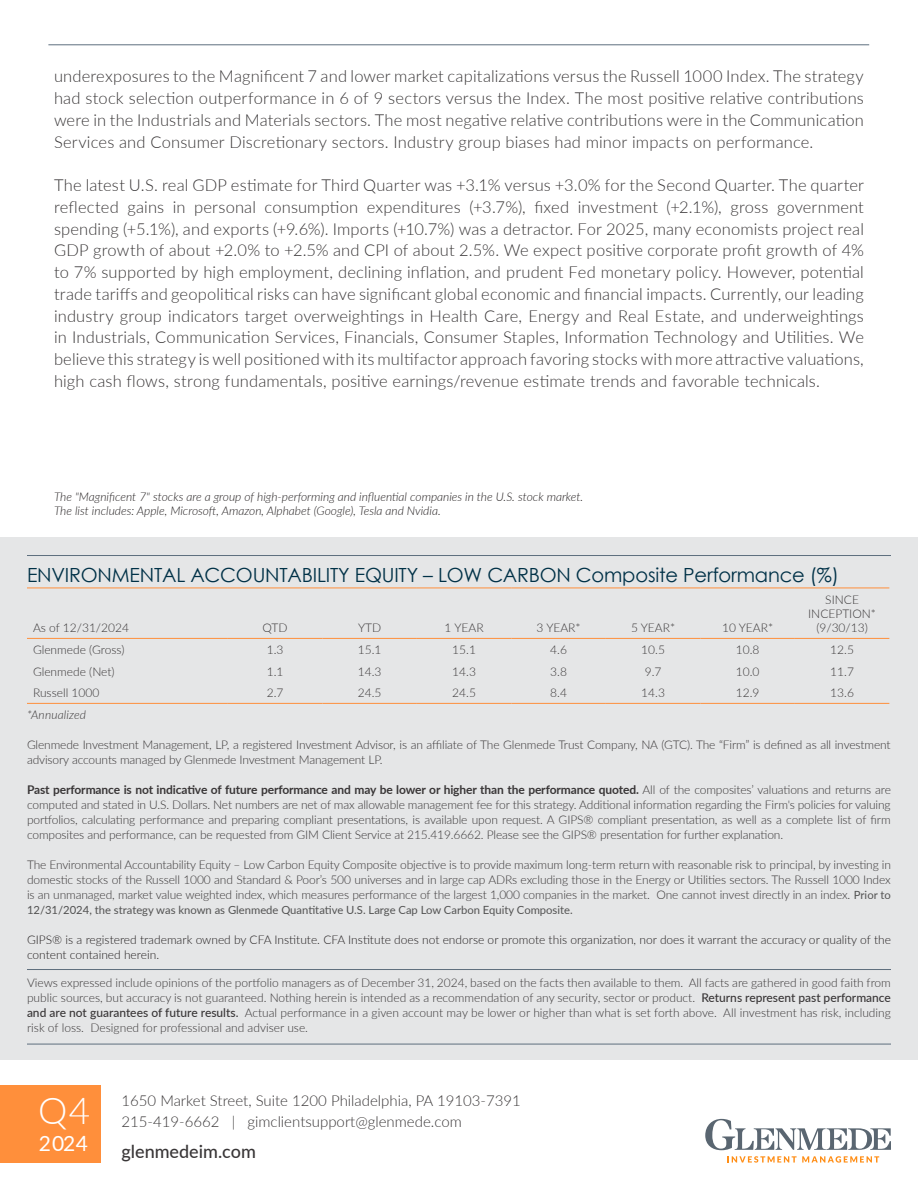
<style>
.page{position:relative;width:918px;height:1188px;background:#fff}
.page>*{position:absolute;margin:0;border:0;box-sizing:border-box;transform-origin:0 0}
.Event_Title{font:300 37.05px "Lato";color:#fff}
.Event_Title-2{font:21px "Lato";color:#fff}
.Blue_Body-_left_justify{font:19.5px "Century Gothic";letter-spacing:-.01em;color:#003147}
.t1{font:500 18px "Lato";color:#393637}
.Blue_Body-_left_justify-2{font:300 16.5px/21.8px "Lato";letter-spacing:.01em;color:#393637;text-align:justify}
.t2{font:300 15px "Lato";color:#393637}
.Blue_Body-_left_justify-3{font:300 12px/15px "Lato";letter-spacing:-.01em;color:#393637;text-align:justify}
.t3{font:italic 300 12px/14.4px "Lato";color:#231f20}
.t4{font:300 12px/15px "Lato";color:#231f20}
.Blue_Body-_left_justify-4{font:italic 300 12px "Lato";letter-spacing:.015em;color:#393637}
.Blue_Body-_left_justify-5{font:11.25px "Lato";color:#525252}
.s1{font-weight:700}
.s2{font-weight:400;font-size:11.25px;color:#525252}
.s3{font-weight:500}
</style>
<div class="page">
<div style="left:0;top:537px;width:918px;height:523px;background:#e5e6e7"></div>
<hr style="left:48px;top:45px;width:821px;height:1px;background:#5e6f7e">
<div style="left:0;top:1085px;width:100px;height:78px;background:#ff8f3b"></div>
<hr style="left:27px;top:969px;width:864px;height:1px;background:#5e6f7e">
<hr style="left:27px;top:555px;width:864px;height:1px;background:#5e6f7e">
<hr style="left:27px;top:703px;width:201px;height:1px;background:#ff8f3b">
<hr style="left:228px;top:703px;width:94px;height:1px;background:#ff8f3b">
<hr style="left:322px;top:703px;width:95px;height:1px;background:#ff8f3b">
<hr style="left:417px;top:703px;width:94px;height:1px;background:#ff8f3b">
<hr style="left:511px;top:703px;width:95px;height:1px;background:#ff8f3b">
<hr style="left:606px;top:703px;width:94px;height:1px;background:#ff8f3b">
<hr style="left:700px;top:703px;width:95px;height:1px;background:#ff8f3b">
<hr style="left:795px;top:703px;width:94px;height:1px;background:#ff8f3b">
<hr style="left:27px;top:588px;width:201px;height:1px;background:#ff8f3b">
<hr style="left:228px;top:588px;width:94px;height:1px;background:#ff8f3b">
<hr style="left:322px;top:588px;width:95px;height:1px;background:#ff8f3b">
<hr style="left:417px;top:588px;width:94px;height:1px;background:#ff8f3b">
<hr style="left:511px;top:588px;width:95px;height:1px;background:#ff8f3b">
<hr style="left:606px;top:588px;width:94px;height:1px;background:#ff8f3b">
<hr style="left:700px;top:588px;width:95px;height:1px;background:#ff8f3b">
<hr style="left:795px;top:588px;width:94px;height:1px;background:#ff8f3b">
<hr style="left:27px;top:638px;width:201px;height:1px;background:#ff8f3b">
<hr style="left:228px;top:638px;width:94px;height:1px;background:#ff8f3b">
<hr style="left:322px;top:638px;width:95px;height:1px;background:#ff8f3b">
<hr style="left:417px;top:638px;width:94px;height:1px;background:#ff8f3b">
<hr style="left:511px;top:638px;width:95px;height:1px;background:#ff8f3b">
<hr style="left:606px;top:638px;width:94px;height:1px;background:#ff8f3b">
<hr style="left:700px;top:638px;width:95px;height:1px;background:#ff8f3b">
<hr style="left:795px;top:638px;width:94px;height:1px;background:#ff8f3b">
<svg style="left:727px;top:1156px;width:152px;height:7px"></svg>
<svg style="left:705px;top:1119px;width:186px;height:31px"></svg>
<hr style="left:27px;top:1044px;width:864px;height:1px;background:#5e6f7e">
<p class="Blue_Body-_left_justify-2" style="left:54px;top:65px;width:812px">underexposures to the Magnificent 7 and lower market capitalizations versus the Russell 1000 Index. The strategy had stock selection outperformance in 6 of 9 sectors versus the Index. The most positive relative contributions were in the Industrials and Materials sectors. The most negative relative contributions were in the Communication Services and Consumer Discretionary sectors. Industry group biases had minor impacts on performance.</p>
<p class="Blue_Body-_left_justify-2" style="left:54px;top:174px;width:811px">The latest U.S. real GDP estimate for Third Quarter was +3.1% versus +3.0% for the Second Quarter. The quarter reflected gains in personal consumption expenditures (+3.7%), fixed investment (+2.1%), gross government spending (+5.1%), and exports (+9.6%). Imports (+10.7%) was a detractor. For 2025, many economists project real GDP growth of about +2.0% to +2.5% and CPI of about 2.5%. We expect positive corporate profit growth of 4% to 7% supported by high employment, declining inflation, and prudent Fed monetary policy. However, potential trade tariffs and geopolitical risks can have significant global economic and financial impacts. Currently, our leading industry group indicators target overweightings in Health Care, Energy and Real Estate, and underweightings in Industrials, Communication Services, Financials, Consumer Staples, Information Technology and Utilities. We believe this strategy is well positioned with its multifactor approach favoring stocks with more attractive valuations, high cash flows, strong fundamentals, positive earnings/revenue estimate trends and favorable technicals.</p>
<p class="t3" style="left:54px;top:489px;width:531px">The "Magnificent 7" stocks are a group of high-performing and influential companies in the U.S. stock market.<br>The list includes: Apple, Microsoft, Amazon, Alphabet (Google), Tesla and Nvidia.</p>
<p class="Blue_Body-_left_justify" style="left:27px;top:561px;width:814px">ENVIRONMENTAL ACCOUNTABILITY EQUITY – LOW CARBON Composite Performance (%)</p>
<p class="Blue_Body-_left_justify-3" style="left:33px;top:620px;width:98px">As of 12/31/2024</p>
<p class="Blue_Body-_left_justify-3" style="left:263px;top:620px;width:27px">QTD</p>
<p class="Blue_Body-_left_justify-3" style="left:358px;top:620px;width:25px">YTD</p>
<p class="Blue_Body-_left_justify-3" style="left:445px;top:620px;width:41px">1 YEAR</p>
<p class="Blue_Body-_left_justify-3" style="left:537px;top:620px;width:46px">3 YEAR*</p>
<p class="Blue_Body-_left_justify-3" style="left:631px;top:620px;width:46px">5 YEAR*</p>
<p class="Blue_Body-_left_justify-3" style="left:722px;top:620px;width:53px">10 YEAR*</p>
<p class="Blue_Body-_left_justify-3" style="left:808px;top:592px;width:69px;line-height:14.4px;text-align:center">SINCE<br>INCEPTION* (9/30/13)</p>
<p class="Blue_Body-_left_justify-3" style="left:33px;top:642px;width:93px">Glenmede (Gross)</p>
<p class="Blue_Body-_left_justify-3" style="left:267px;top:642px;width:18px">1.3</p>
<p class="Blue_Body-_left_justify-3" style="left:358px;top:642px;width:25px">15.1</p>
<p class="Blue_Body-_left_justify-3" style="left:452px;top:642px;width:25px">15.1</p>
<p class="Blue_Body-_left_justify-3" style="left:550px;top:642px;width:18px">4.6</p>
<p class="Blue_Body-_left_justify-3" style="left:641px;top:642px;width:25px">10.5</p>
<p class="Blue_Body-_left_justify-3" style="left:736px;top:642px;width:25px">10.8</p>
<p class="Blue_Body-_left_justify-3" style="left:830px;top:642px;width:25px">12.5</p>
<p class="Blue_Body-_left_justify-3" style="left:33px;top:663px;width:83px">Glenmede (Net)</p>
<p class="Blue_Body-_left_justify-3" style="left:267px;top:663px;width:18px">1.1</p>
<p class="Blue_Body-_left_justify-3" style="left:358px;top:663px;width:25px">14.3</p>
<p class="Blue_Body-_left_justify-3" style="left:452px;top:663px;width:25px">14.3</p>
<p class="Blue_Body-_left_justify-3" style="left:550px;top:663px;width:18px">3.8</p>
<p class="Blue_Body-_left_justify-3" style="left:645px;top:663px;width:18px">9.7</p>
<p class="Blue_Body-_left_justify-3" style="left:736px;top:663px;width:25px">10.0</p>
<p class="Blue_Body-_left_justify-3" style="left:830px;top:663px;width:25px">11.7</p>
<p class="Blue_Body-_left_justify-3" style="left:33px;top:685px;width:68px">Russell 1000</p>
<p class="Blue_Body-_left_justify-3" style="left:267px;top:685px;width:18px">2.7</p>
<p class="Blue_Body-_left_justify-3" style="left:358px;top:685px;width:25px">24.5</p>
<p class="Blue_Body-_left_justify-3" style="left:452px;top:685px;width:25px">24.5</p>
<p class="Blue_Body-_left_justify-3" style="left:550px;top:685px;width:18px">8.4</p>
<p class="Blue_Body-_left_justify-3" style="left:641px;top:685px;width:25px">14.3</p>
<p class="Blue_Body-_left_justify-3" style="left:736px;top:685px;width:25px">12.9</p>
<p class="Blue_Body-_left_justify-3" style="left:830px;top:685px;width:25px">13.6</p>
<p class="Blue_Body-_left_justify-4" style="left:27px;top:706px;width:61px">*Annualized</p>
<p class="Blue_Body-_left_justify-3" style="left:27px;top:737px;width:865px">Glenmede Investment Management, LP, a registered Investment Advisor, is an affiliate of The Glenmede Trust Company, NA (GTC). The “Firm” is defined as all investment advisory accounts managed by Glenmede Investment Management LP.</p>
<p class="Blue_Body-_left_justify-3" style="left:27px;top:782px;width:865px"><span class="s1">Past performance is not indicative of future performance and may be lower or higher than the performance quoted.</span> All of the composites’ valuations and returns are computed and stated in U.S. Dollars. Net numbers are net of max allowable management fee for this strategy. Additional information regarding the Firm's policies for valuing portfolios, calculating performance and preparing compliant presentations, is available upon request. A GIPS® compliant presentation, as well as a complete list of firm composites and performance, can be requested from GIM Client Service at 215.419.6662. Please see the GIPS® presentation for further explanation.</p>
<p class="Blue_Body-_left_justify-3" style="left:27px;top:857px;width:866px">The Environmental Accountability Equity – Low Carbon Equity Composite objective is to provide maximum long-term return with reasonable risk to principal, by investing in domestic stocks of the Russell 1000 and Standard &amp; Poor’s 500 universes and in large cap ADRs excluding those in the Energy or Utilities sectors. The Russell 1000 Index is an unmanaged, market value weighted index, which measures performance of the largest 1,000 companies in the market. One cannot invest directly in an index. <span class="s2">Prior to</span></p>
<p class="Blue_Body-_left_justify-5" style="left:27px;top:902px;width:547px">12/31/2024, the strategy was known as Glenmede Quantitative U.S. Large Cap Low Carbon Equity Composite.</p>
<p class="t4" style="left:27px;top:932px;width:865px">GIPS® is a registered trademark owned by CFA Institute. CFA Institute does not endorse or promote this organization, nor does it warrant the accuracy or quality of the content contained herein.</p>
<p class="Blue_Body-_left_justify-3" style="left:27px;top:975px;width:865px">Views expressed include opinions of the portfolio managers as of December 31, 2024, based on the facts then available to them. All facts are gathered in good faith from public sources, but accuracy is not guaranteed. Nothing herein is intended as a recommendation of any security, sector or product. <span class="s3">Returns represent past performance and are not guarantees of future results.</span> Actual performance in a given account may be lower or higher than what is set forth above. All investment has risk, including risk of loss. Designed for professional and adviser use.</p>
<p class="Event_Title" style="left:38px;top:1085px;width:53px">Q4</p>
<p class="Event_Title-2" style="left:39px;top:1128px;width:51px">2024</p>
<p class="t2" style="left:122px;top:1091px;width:401px">1650 Market Street, Suite 1200 Philadelphia, PA 19103-7391</p>
<p class="t2" style="left:122px;top:1112px;width:342px">215-419-6662 | gimclientsupport@glenmede.com</p>
<p class="t1" style="left:122px;top:1139px;width:136px">glenmedeim.com</p>
</div>
